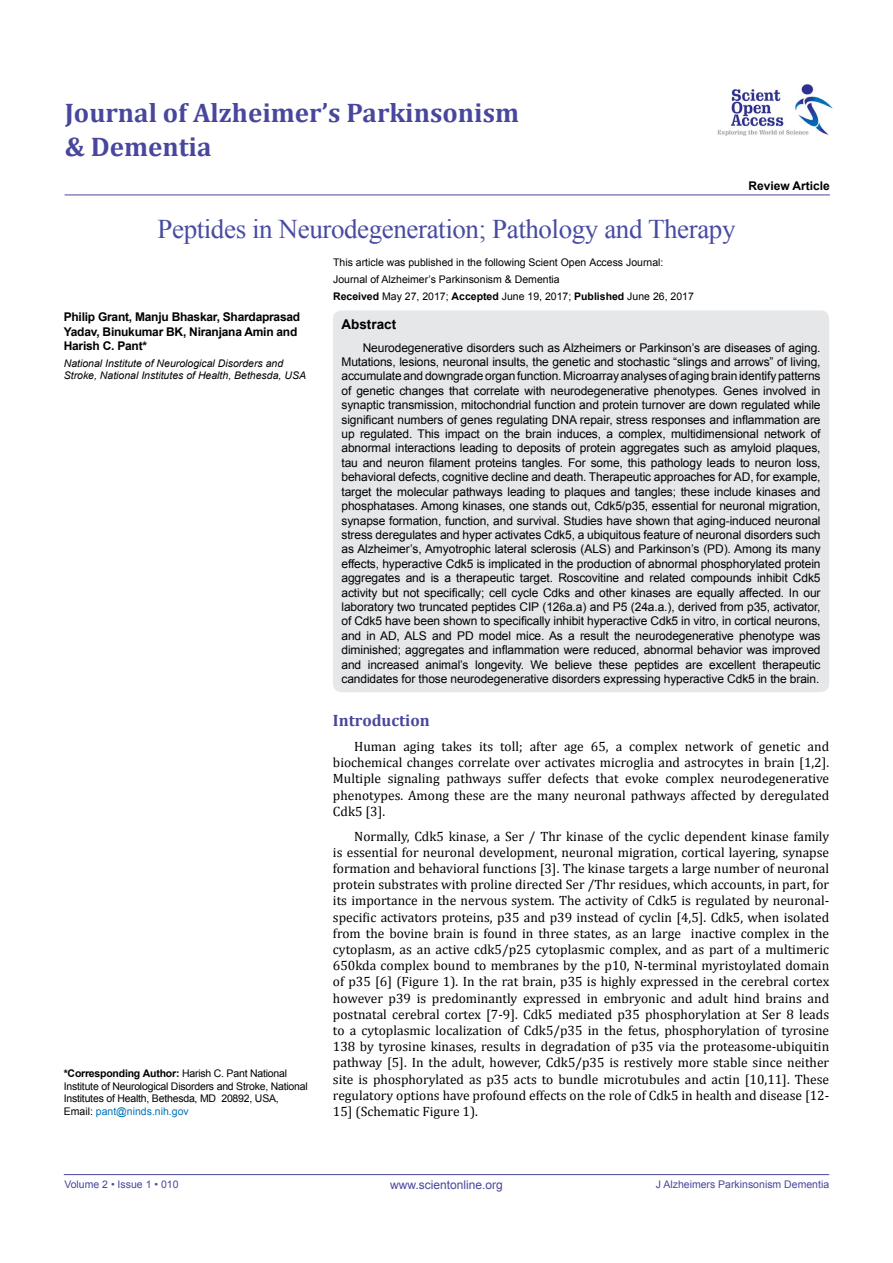
<style>
.page{position:relative;width:893px;height:1263px;background:#fff}
.page>*{position:absolute;margin:0;border:0;box-sizing:border-box;transform-origin:0 0}
.t1{font:27px "Times New Roman";letter-spacing:-.015em;color:#474ca0}
.t2{font:700 27px/34.5px "Cambria";color:#49479d}
.t3{font:700 16.5px "Cambria";color:#49479d}
.t4{font:13.5px/16.2px "Cambria";color:#000;text-align:justify}
.t5{font:700 13.5px "Arial";color:#000}
.t6{font:12px/14.4px "Arial";letter-spacing:-.01em;color:#000;text-align:justify}
.t7{font:700 12px/14.4px "Arial";letter-spacing:-.02em;color:#000}
.t8{font:12px "Arial";color:#49479d}
.t9{font:700 12px "Arial";color:#000}
.t10{font:10.5px/16.8px "Arial";color:#000}
.t11{font:10.5px/12.6px "Arial";letter-spacing:-.02em;color:#000}
.t12{font:italic 10.5px/12.6px "Arial";color:#000}
.t13{font:10.5px "Arial";color:#49479d}
.s1{font-weight:700}
.s2{color:#0072bc}
</style>
<div class="page">
<hr style="left:64px;top:1174px;width:765px;height:1px;background:#49479d">
<img style="left:717px;top:84px;width:116px;height:52px">
<hr style="left:65px;top:195px;width:765px;height:1px;background:#49479d">
<div style="left:333px;top:310px;width:496px;height:382px;background:#e6e7e8;border-radius:9px"></div>
<h1 class="t2" style="left:65px;top:95px;width:456px">Journal of Alzheimer’s Parkinsonism &amp; Dementia</h1>
<h1 class="t1" style="left:157px;top:210px;width:580px">Peptides in Neurodegeneration; Pathology and Therapy</h1>
<p class="t9" style="left:748px;top:178px;width:83px">Review Article</p>
<p class="t7" style="left:64px;top:310px;width:238px">Philip Grant, Manju Bhaskar, Shardaprasad<br>Yadav, Binukumar BK, Niranjana Amin and<br>Harish C. Pant*</p>
<p class="t12" style="left:64px;top:357px;width:244px">National Institute of Neurological Disorders and<br>Stroke, National Institutes of Health, Bethesda, USA</p>
<p class="t11" style="left:64px;top:1067px;width:246px"><span class="s1">*Corresponding Author:</span> Harish C. Pant National Institute of Neurological Disorders and Stroke, National Institutes of Health, Bethesda, MD 20892, USA, Email: <span class="s2">pant@ninds.nih.gov</span></p>
<p class="t10" style="left:333px;top:254px;width:362px">This article was published in the following Scient Open Access Journal:<br>Journal of Alzheimer’s Parkinsonism &amp; Dementia<br><span class="s1">Received</span> May 27, 2017; <span class="s1">Accepted</span> June 19, 2017; <span class="s1">Published</span> June 26, 2017</p>
<p class="t5" style="left:341px;top:315px;width:56px">Abstract</p>
<p class="t6" style="left:341px;top:340px;width:481px;text-indent:21px">Neurodegenerative disorders such as Alzheimers or Parkinson’s are diseases of aging.<br>Mutations, lesions, neuronal insults, the genetic and stochastic “slings and arrows” of living, accumulate and downgrade organ function. Microarray analyses of aging brain identify patterns of genetic changes that correlate with neurodegenerative phenotypes. Genes involved in synaptic transmission, mitochondrial function and protein turnover are down regulated while significant numbers of genes regulating DNA repair, stress responses and inflammation are up regulated. This impact on the brain induces, a complex, multidimensional network of abnormal interactions leading to deposits of protein aggregates such as amyloid plaques, tau and neuron filament proteins tangles. For some, this pathology leads to neuron loss, behavioral defects, cognitive decline and death. Therapeutic approaches for AD, for example, target the molecular pathways leading to plaques and tangles; these include kinases and phosphatases. Among kinases, one stands out, Cdk5/p35, essential for neuronal migration, synapse formation, function, and survival. Studies have shown that aging-induced neuronal stress deregulates and hyper activates Cdk5, a ubiquitous feature of neuronal disorders such as Alzheimer’s, Amyotrophic lateral sclerosis (ALS) and Parkinson’s (PD). Among its many effects, hyperactive Cdk5 is implicated in the production of abnormal phosphorylated protein aggregates and is a therapeutic target. Roscovitine and related compounds inhibit Cdk5 activity but not specifically; cell cycle Cdks and other kinases are equally affected. In our laboratory two truncated peptides CIP (126a.a) and P5 (24a.a.), derived from p35, activator, of Cdk5 have been shown to specifically inhibit hyperactive Cdk5 in vitro, in cortical neurons, and in AD, ALS and PD model mice. As a result the neurodegenerative phenotype was diminished; aggregates and inflammation were reduced, abnormal behavior was improved and increased animal’s longevity. We believe these peptides are excellent therapeutic candidates for those neurodegenerative disorders expressing hyperactive Cdk5 in the brain.</p>
<h2 class="t3" style="left:333px;top:709px;width:98px">Introduction</h2>
<p class="t4" style="left:333px;top:738px;width:498px;text-indent:21px">Human aging takes its toll; after age 65, a complex network of genetic and biochemical changes correlate over activates microglia and astrocytes in brain [1,2].<br>Multiple signaling pathways suffer defects that evoke complex neurodegenerative phenotypes. Among these are the many neuronal pathways affected by deregulated Cdk5 [3].</p>
<p class="t4" style="left:333px;top:828px;width:498px;text-indent:21px">Normally, Cdk5 kinase, a Ser / Thr kinase of the cyclic dependent kinase family is essential for neuronal development, neuronal migration, cortical layering, synapse formation and behavioral functions [3]. The kinase targets a large number of neuronal protein substrates with proline directed Ser /Thr residues, which accounts, in part, for its importance in the nervous system. The activity of Cdk5 is regulated by neuronal&shy;specific activators proteins, p35 and p39 instead of cyclin [4,5]. Cdk5, when isolated from the bovine brain is found in three states, as an large inactive complex in the cytoplasm, as an active cdk5/p25 cytoplasmic complex, and as part of a multimeric 650kda complex bound to membranes by the p10, N-terminal myristoylated domain of p35 [6] (Figure 1). In the rat brain, p35 is highly expressed in the cerebral cortex however p39 is predominantly expressed in embryonic and adult hind brains and postnatal cerebral cortex [7-9]. Cdk5 mediated p35 phosphorylation at Ser 8 leads to a cytoplasmic localization of Cdk5/p35 in the fetus, phosphorylation of tyrosine 138 by tyrosine kinases, results in degradation of p35 via the proteasome-ubiquitin pathway [5]. In the adult, however, Cdk5/p35 is restively more stable since neither site is phosphorylated as p35 acts to bundle microtubules and actin [10,11]. These regulatory options have profound effects on the role of Cdk5 in health and disease [12- 15] (Schematic Figure 1).</p>
<p class="t13" style="left:64px;top:1178px;width:116px">Volume 2 • Issue 1 • 010</p>
<p class="t8" style="left:390px;top:1177px;width:114px">www.scientonline.org</p>
<p class="t13" style="left:656px;top:1178px;width:175px">J Alzheimers Parkinsonism Dementia</p>
</div>
